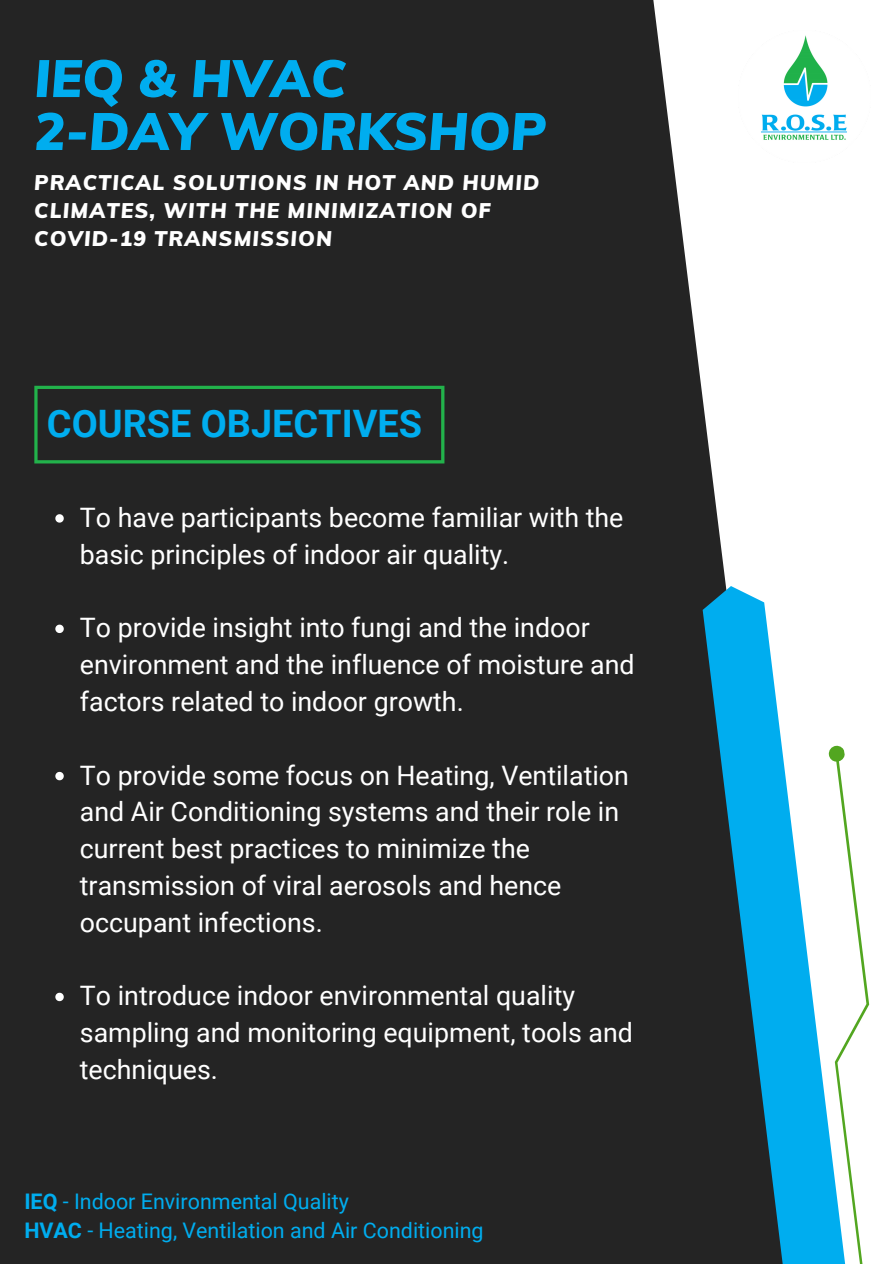
<style>
.page{position:relative;width:894px;height:1264px;background:#fff}
.page>*{position:absolute;margin:0;border:0;box-sizing:border-box;transform-origin:0 0}
.t1{font:italic 900 51.9px "Muli";color:#00adef}
.t2{font:700 37.8px "Roboto";color:#00adef}
.t3{font:26.7px/36.8px "Roboto";color:#fff}
.t4{font:21.45px "Roboto";color:#00adef}
.t5{font:italic 900 20.7px/28.2px "Muli";letter-spacing:.055em;color:#fff}
.s1{font-weight:700}
</style>
<div class="page">
<div style="left:0;top:0;width:726px;height:1263px;background:#242424"></div>
<svg style="left:700px;top:582px;width:87px;height:681px"></svg>
<svg style="left:787px;top:745px;width:83px;height:518px"></svg>
<img style="left:761px;top:35px;width:86px;height:105px">
<svg style="left:55px;top:514px;width:9px;height:8px"></svg>
<svg style="left:55px;top:624px;width:9px;height:9px"></svg>
<svg style="left:55px;top:772px;width:9px;height:8px"></svg>
<svg style="left:55px;top:992px;width:9px;height:9px"></svg>
<svg style="left:34px;top:386px;width:410px;height:77px"></svg>
<p class="t1" style="left:34px;top:45px;width:313px">IEQ &amp; HVAC</p>
<p class="t1" style="left:34px;top:98px;width:513px">2-DAY WORKSHOP</p>
<p class="t5" style="left:34px;top:168px;width:506px">PRACTICAL SOLUTIONS IN HOT AND HUMID<br>CLIMATES, WITH THE MINIMIZATION OF<br>COVID-19 TRANSMISSION</p>
<p class="t2" style="left:47px;top:402px;width:376px">COURSE OBJECTIVES</p>
<p class="t3" style="left:80px;top:499px;width:545px">To have participants become familiar with the basic principles of indoor air quality.</p>
<p class="t3" style="left:80px;top:609px;width:556px">To provide insight into fungi and the indoor environment and the influence of moisture and factors related to indoor growth.</p>
<p class="t3" style="left:80px;top:757px;width:550px">To provide some focus on Heating, Ventilation and Air Conditioning systems and their role in current best practices to minimize the transmission of viral aerosols and hence occupant infections.</p>
<p class="t3" style="left:80px;top:977px;width:554px">To introduce indoor environmental quality sampling and monitoring equipment, tools and techniques.</p>
<p class="t4" style="left:24px;top:1188px;width:326px"><span class="s1">IEQ</span> - Indoor Environmental Quality</p>
<p class="t4" style="left:24px;top:1217px;width:460px"><span class="s1">HVAC</span> - Heating, Ventilation and Air Conditioning</p>
</div>
